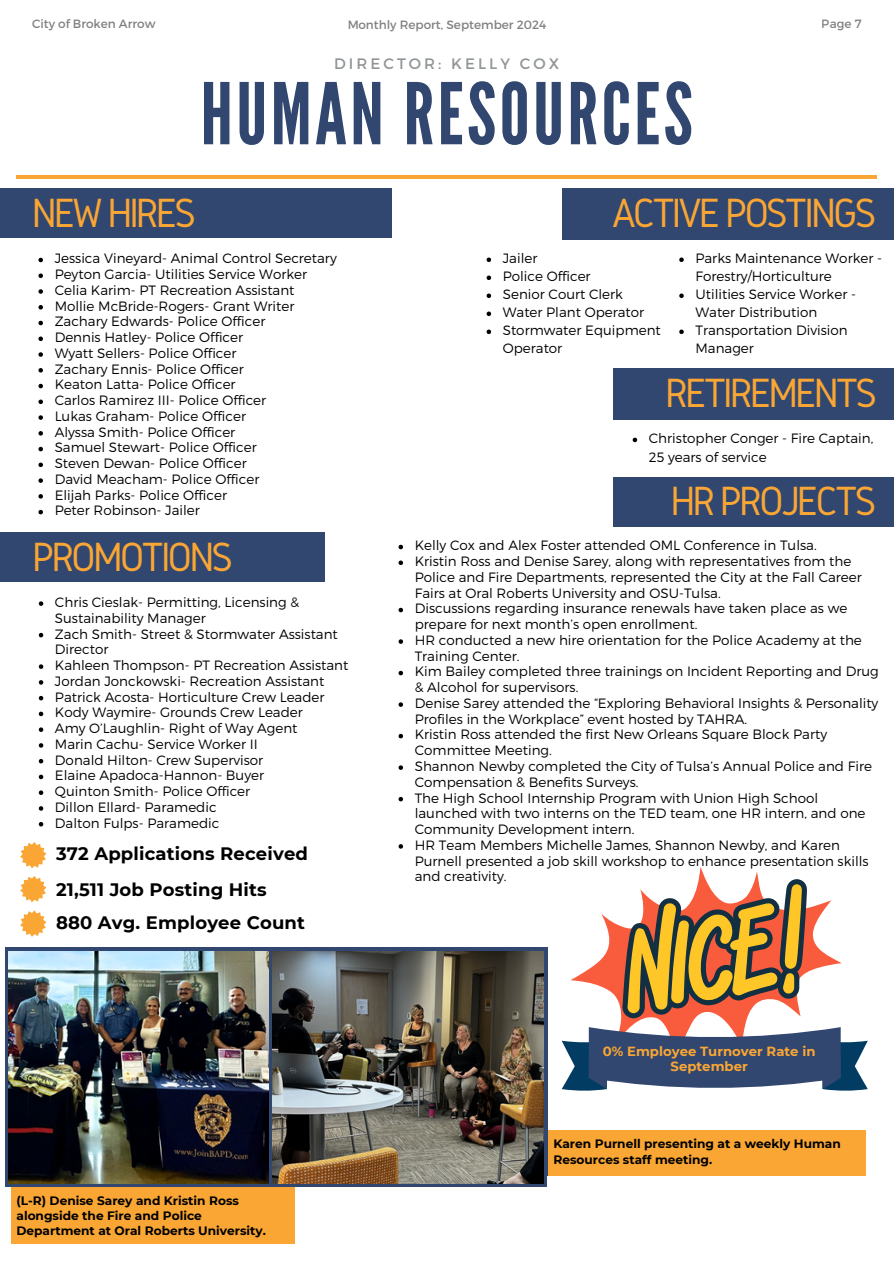
<style>
.page{position:relative;width:894px;height:1264px;background:#fff}
.page>*{position:absolute;margin:0;border:0;box-sizing:border-box;transform-origin:0 0}
.t1{font:84.75px "League Gothic";letter-spacing:.04em;color:#314770}
.t2{font:42.45px "Gidole";letter-spacing:-.07em;color:#faa634}
.t3{font:700 18px "Montserrat";letter-spacing:.01em;color:#000}
.t4{font:15.15px "Montserrat";letter-spacing:.2em;color:#919597}
.t5{font:300 13.5px/15.8px "Montserrat";color:#000}
.t6{font:300 13.5px/15.8px "Montserrat";color:#010101}
.t7{font:700 13.2px/15.1px "Montserrat";color:#faa634;text-align:center}
.t8{font:700 12.15px/15.1px "Montserrat";color:#000}
.t9{font:12px "Montserrat";color:#010101}
</style>
<div class="page">
<hr style="left:16px;top:175px;width:860px;height:4px;background:#faa634">
<div style="left:612px;top:477px;width:281px;height:49px;background:#314770"></div>
<div style="left:0;top:188px;width:391px;height:50px;background:#314770"></div>
<div style="left:562px;top:188px;width:331px;height:52px;background:#314770"></div>
<div style="left:612px;top:369px;width:281px;height:51px;background:#314770"></div>
<div style="left:11px;top:1130px;width:854px;height:113px;background:#faa634"></div>
<svg style="left:5px;top:947px;width:542px;height:240px;background:#374868"></svg>
<svg style="left:570px;top:866px;width:271px;height:161px"></svg>
<svg style="left:622px;top:879px;width:184px;height:139px"></svg>
<svg style="left:561px;top:1027px;width:306px;height:64px"></svg>
<img style="left:272px;top:951px;width:271px;height:232px">
<img style="left:9px;top:951px;width:260px;height:232px">
<svg style="left:20px;top:842px;width:26px;height:95px"></svg>
<svg style="left:398px;top:545px;width:5px;height:4px"></svg>
<svg style="left:398px;top:560px;width:5px;height:5px"></svg>
<svg style="left:398px;top:608px;width:5px;height:4px"></svg>
<svg style="left:398px;top:639px;width:5px;height:5px"></svg>
<svg style="left:398px;top:671px;width:5px;height:4px"></svg>
<svg style="left:398px;top:702px;width:5px;height:5px"></svg>
<svg style="left:398px;top:734px;width:5px;height:4px"></svg>
<svg style="left:398px;top:765px;width:5px;height:5px"></svg>
<svg style="left:398px;top:797px;width:5px;height:4px"></svg>
<svg style="left:398px;top:844px;width:5px;height:4px"></svg>
<svg style="left:39px;top:601px;width:4px;height:5px"></svg>
<svg style="left:39px;top:633px;width:4px;height:4px"></svg>
<svg style="left:39px;top:664px;width:4px;height:5px"></svg>
<svg style="left:39px;top:680px;width:4px;height:4px"></svg>
<svg style="left:39px;top:696px;width:4px;height:4px"></svg>
<svg style="left:39px;top:711px;width:4px;height:5px"></svg>
<svg style="left:39px;top:727px;width:4px;height:5px"></svg>
<svg style="left:39px;top:743px;width:4px;height:4px"></svg>
<svg style="left:39px;top:759px;width:4px;height:4px"></svg>
<svg style="left:39px;top:774px;width:4px;height:5px"></svg>
<svg style="left:39px;top:790px;width:4px;height:5px"></svg>
<svg style="left:39px;top:806px;width:4px;height:4px"></svg>
<svg style="left:39px;top:822px;width:4px;height:4px"></svg>
<svg style="left:38px;top:258px;width:5px;height:4px"></svg>
<svg style="left:38px;top:273px;width:5px;height:5px"></svg>
<svg style="left:38px;top:289px;width:5px;height:5px"></svg>
<svg style="left:38px;top:305px;width:5px;height:4px"></svg>
<svg style="left:38px;top:321px;width:5px;height:4px"></svg>
<svg style="left:38px;top:336px;width:5px;height:5px"></svg>
<svg style="left:38px;top:352px;width:5px;height:5px"></svg>
<svg style="left:38px;top:368px;width:5px;height:4px"></svg>
<svg style="left:38px;top:384px;width:5px;height:4px"></svg>
<svg style="left:38px;top:399px;width:5px;height:5px"></svg>
<svg style="left:38px;top:415px;width:5px;height:5px"></svg>
<svg style="left:38px;top:431px;width:5px;height:4px"></svg>
<svg style="left:38px;top:447px;width:5px;height:4px"></svg>
<svg style="left:38px;top:462px;width:5px;height:5px"></svg>
<svg style="left:38px;top:478px;width:5px;height:5px"></svg>
<svg style="left:38px;top:494px;width:5px;height:4px"></svg>
<svg style="left:38px;top:510px;width:5px;height:4px"></svg>
<svg style="left:486px;top:257px;width:5px;height:5px"></svg>
<svg style="left:486px;top:275px;width:5px;height:5px"></svg>
<svg style="left:486px;top:293px;width:5px;height:5px"></svg>
<svg style="left:486px;top:311px;width:5px;height:5px"></svg>
<svg style="left:486px;top:329px;width:5px;height:5px"></svg>
<svg style="left:679px;top:257px;width:4px;height:5px"></svg>
<svg style="left:679px;top:293px;width:4px;height:5px"></svg>
<svg style="left:679px;top:329px;width:4px;height:5px"></svg>
<svg style="left:632px;top:437px;width:5px;height:5px"></svg>
<div style="left:0;top:532px;width:325px;height:50px;background:#314770"></div>
<div style="left:295px;top:1187px;width:581px;height:68px;background:#fff"></div>
<div style="left:547px;top:1175px;width:329px;height:68px;background:#fff"></div>
<p class="t9" style="left:32px;top:16px;width:125px">City of Broken Arrow</p>
<p class="t9" style="left:821px;top:16px;width:41px">Page 7</p>
<p class="t4" style="left:334px;top:54px;width:227px">DIRECTOR: KELLY COX</p>
<p class="t9" style="left:347px;top:17px;width:200px">Monthly Report, September 2024</p>
<p class="t1" style="left:200px;top:65px;width:493px">HUMAN RESOURCES</p>
<p class="t2" style="left:32px;top:189px;width:166px">NEW HIRES</p>
<p class="t2" style="left:612px;top:190px;width:265px">ACTIVE POSTINGS</p>
<p class="t5" style="left:55px;top:250px;width:283px">Jessica Vineyard- Animal Control Secretary</p>
<p class="t5" style="left:55px;top:266px;width:254px">Peyton Garcia- Utilities Service Worker</p>
<p class="t5" style="left:55px;top:281px;width:241px">Celia Karim- PT Recreation Assistant</p>
<p class="t5" style="left:55px;top:297px;width:241px">Mollie McBride-Rogers- Grant Writer</p>
<p class="t5" style="left:55px;top:313px;width:212px">Zachary Edwards- Police Officer</p>
<h2 class="t5" style="left:55px;top:329px;width:190px">Dennis Hatley- Police Officer</h2>
<p class="t5" style="left:55px;top:344px;width:183px">Wyatt Sellers- Police Officer</p>
<h2 class="t5" style="left:55px;top:360px;width:191px">Zachary Ennis- Police Officer</h2>
<h2 class="t5" style="left:55px;top:376px;width:182px">Keaton Latta- Police Officer</h2>
<p class="t5" style="left:55px;top:392px;width:213px">Carlos Ramirez III- Police Officer</p>
<p class="t5" style="left:55px;top:407px;width:193px">Lukas Graham- Police Officer</p>
<p class="t5" style="left:55px;top:423px;width:182px">Alyssa Smith- Police Officer</p>
<p class="t5" style="left:55px;top:439px;width:203px">Samuel Stewart- Police Officer</p>
<p class="t5" style="left:55px;top:455px;width:193px">Steven Dewan- Police Officer</p>
<p class="t5" style="left:55px;top:470px;width:206px">David Meacham- Police Officer</p>
<p class="t5" style="left:55px;top:486px;width:174px">Elijah Parks- Police Officer</p>
<p class="t5" style="left:55px;top:502px;width:147px">Peter Robinson- Jailer</p>
<p class="t2" style="left:32px;top:533px;width:202px">PROMOTIONS</p>
<p class="t6" style="left:55px;top:593px;width:246px">Chris Cieslak- Permitting, Licensing &amp;<br>Sustainability Manager</p>
<p class="t6" style="left:55px;top:625px;width:284px">Zach Smith- Street &amp; Stormwater Assistant<br>Director</p>
<p class="t6" style="left:55px;top:656px;width:295px">Kahleen Thompson- PT Recreation Assistant</p>
<p class="t6" style="left:55px;top:672px;width:271px">Jordan Jonckowski- Recreation Assistant</p>
<p class="t6" style="left:55px;top:688px;width:271px">Patrick Acosta- Horticulture Crew Leader</p>
<p class="t6" style="left:55px;top:704px;width:249px">Kody Waymire- Grounds Crew Leader</p>
<p class="t6" style="left:55px;top:719px;width:244px">Amy O’Laughlin- Right of Way Agent</p>
<p class="t6" style="left:55px;top:735px;width:204px">Marin Cachu- Service Worker II</p>
<p class="t6" style="left:55px;top:751px;width:210px">Donald Hilton- Crew Supervisor</p>
<p class="t6" style="left:55px;top:767px;width:210px">Elaine Apadoca-Hannon- Buyer</p>
<p class="t6" style="left:55px;top:782px;width:197px">Quinton Smith- Police Officer</p>
<p class="t6" style="left:55px;top:798px;width:163px">Dillon Ellard- Paramedic</p>
<p class="t6" style="left:55px;top:814px;width:166px">Dalton Fulps- Paramedic</p>
<h3 class="t3" style="left:56px;top:842px;width:253px">372 Applications Received</h3>
<p class="t3" style="left:56px;top:878px;width:212px">21,511 Job Posting Hits</p>
<p class="t3" style="left:56px;top:911px;width:250px">880 Avg. Employee Count</p>
<p class="t8" style="left:16px;top:1192px;width:251px">(L-R) Denise Sarey and Kristin Ross alongside the Fire and Police<br>Department at Oral Roberts University.</p>
<p class="t5" style="left:502px;top:250px;width:36px">Jailer</p>
<p class="t5" style="left:502px;top:268px;width:89px">Police Officer</p>
<p class="t5" style="left:502px;top:286px;width:122px">Senior Court Clerk</p>
<p class="t5" style="left:502px;top:304px;width:143px">Water Plant Operator</p>
<p class="t5" style="left:502px;top:321px;width:159px;line-height:18px">Stormwater Equipment<br>Operator</p>
<p class="t5" style="left:695px;top:249px;width:188px;line-height:18px">Parks Maintenance Worker -<br>Forestry/Horticulture</p>
<p class="t5" style="left:695px;top:285px;width:162px;line-height:18px">Utilities Service Worker -<br>Water Distribution</p>
<p class="t5" style="left:695px;top:321px;width:154px;line-height:18px">Transportation Division<br>Manager</p>
<p class="t2" style="left:665px;top:369px;width:213px">RETIREMENTS</p>
<p class="t6" style="left:648px;top:428px;width:226px;line-height:19px">Christopher Conger - Fire Captain,<br>25 years of service</p>
<p class="t2" style="left:670px;top:478px;width:207px">HR PROJECTS</p>
<p class="t5" style="left:414px;top:537px;width:403px">Kelly Cox and Alex Foster attended OML Conference in Tulsa.</p>
<h4 class="t5" style="left:414px;top:553px;width:448px">Kristin Ross and Denise Sarey, along with representatives from the<br>Police and Fire Departments, represented the City at the Fall Career<br>Fairs at Oral Roberts University and OSU-Tulsa.</h4>
<h1 class="t5" style="left:414px;top:600px;width:434px">Discussions regarding insurance renewals have taken place as we prepare for next month’s open enrollment.</h1>
<h2 class="t5" style="left:414px;top:631px;width:448px">HR conducted a new hire orientation for the Police Academy at the<br>Training Center.</h2>
<h2 class="t5" style="left:414px;top:663px;width:465px">Kim Bailey completed three trainings on Incident Reporting and Drug &amp; Alcohol for supervisors.</h2>
<p class="t5" style="left:414px;top:694px;width:465px">Denise Sarey attended the “Exploring Behavioral Insights &amp; Personality<br>Profiles in the Workplace” event hosted by TAHRA.</p>
<p class="t5" style="left:414px;top:726px;width:414px">Kristin Ross attended the first New Orleans Square Block Party<br>Committee Meeting.</p>
<p class="t5" style="left:414px;top:757px;width:458px">Shannon Newby completed the City of Tulsa’s Annual Police and Fire<br>Compensation &amp; Benefits Surveys.</p>
<p class="t5" style="left:414px;top:789px;width:452px">The High School Internship Program with Union High School launched with two interns on the TED team, one HR intern, and one<br>Community Development intern.</p>
<p class="t5" style="left:414px;top:836px;width:455px">HR Team Members Michelle James, Shannon Newby, and Karen<br>Purnell presented a job skill workshop to enhance presentation skills and creativity.</p>
<p class="t7" style="left:602px;top:1044px;width:214px">0% Employee Turnover Rate in<br>September</p>
<h3 class="t8" style="left:553px;top:1136px;width:289px">Karen Purnell presenting at a weekly Human<br>Resources staff meeting.</h3>
</div>
